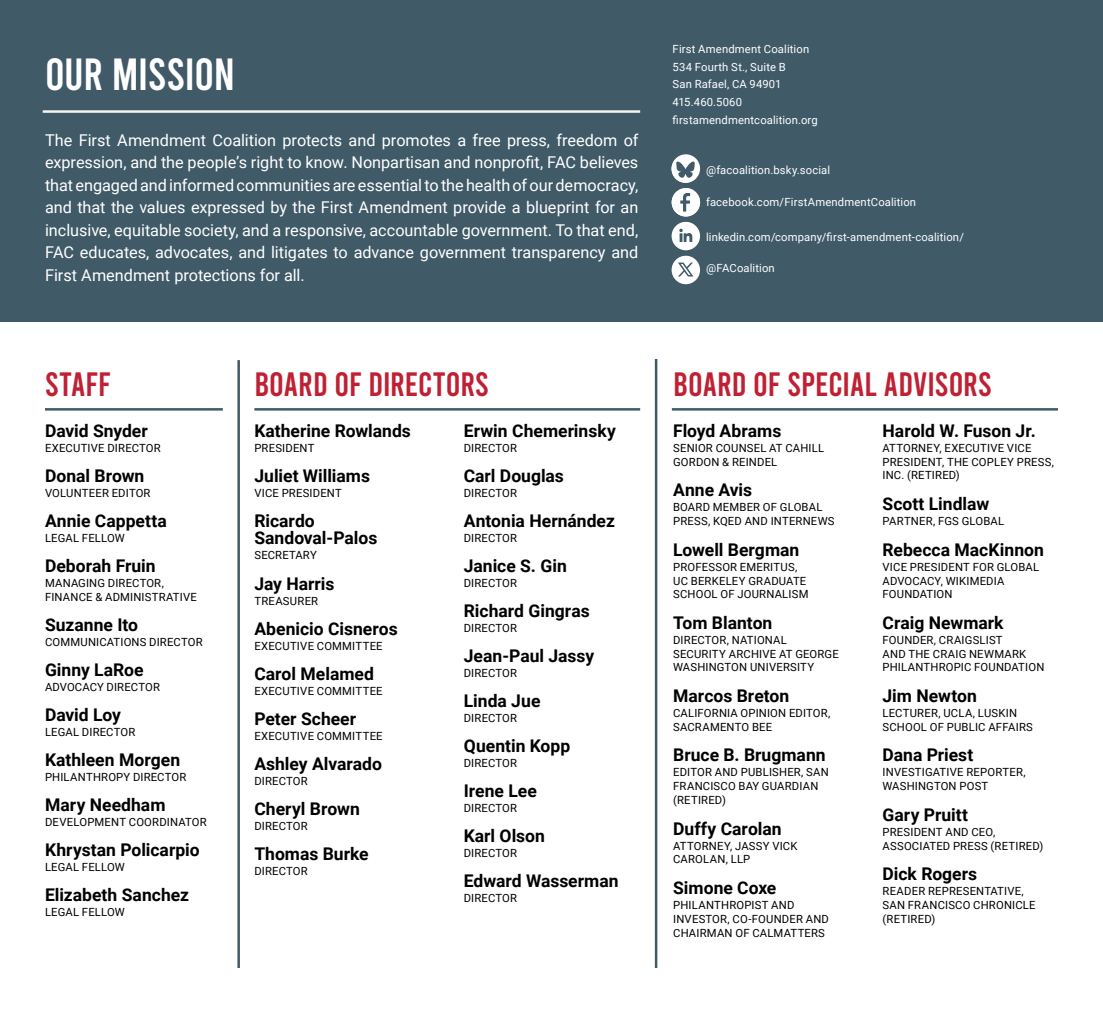
<style>
.page{position:relative;width:1103px;height:1013px;background:#fff}
.page>*{position:absolute;margin:0;border:0;box-sizing:border-box;transform-origin:0 0}
.t1{font:45px "Bebas";letter-spacing:-.01em;color:#fff}
.t2{font:33.75px "Bebas";color:#c02033}
.t3{font:700 17.5px/17.5px "Roboto";color:#000}
.t4{font:16.25px/22.5px "Roboto";color:#fff;text-align:justify}
.t5{font:11.25px/13.8px "Roboto";letter-spacing:.015em;color:#000}
.t6{font:11.25px/17.5px "Roboto";letter-spacing:.015em;color:#fff}
</style>
<div class="page">
<div style="left:0;top:0;width:1102px;height:321px;background:#405a68"></div>
<svg style="left:671px;top:154px;width:29px;height:29px"></svg>
<svg style="left:671px;top:222px;width:29px;height:28px"></svg>
<svg style="left:671px;top:256px;width:29px;height:28px"></svg>
<hr style="left:43px;top:110px;width:597px;height:3px;background:#f4f4f4">
<hr style="left:45px;top:408px;width:178px;height:2px;background:#405a68">
<hr style="left:237px;top:360px;width:3px;height:608px;background:#405a68">
<hr style="left:655px;top:359px;width:2px;height:608px;background:#405a68">
<hr style="left:254px;top:408px;width:386px;height:2px;background:#405a68">
<hr style="left:672px;top:408px;width:385px;height:2px;background:#405a68">
<div style="left:671px;top:155px;width:28px;height:28px;background:#fff;border-radius:50%"></div>
<svg style="left:676px;top:161px;width:18px;height:19px"></svg>
<div style="left:671px;top:188px;width:29px;height:28px;background:#fff;border-radius:50%"></div>
<svg style="left:680px;top:193px;width:10px;height:19px"></svg>
<div style="left:672px;top:222px;width:27px;height:27px;background:#fff;border-radius:50%"></div>
<svg style="left:679px;top:229px;width:13px;height:13px"></svg>
<svg style="left:672px;top:256px;width:27px;height:27px"></svg>
<h1 class="t1" style="left:45px;top:52px;width:186px">OUR MISSION</h1>
<p class="t4" style="left:45px;top:128px;width:595px">The First Amendment Coalition protects and promotes a free press, freedom of expression, and the people’s right to know. Nonpartisan and nonprofit, FAC believes that engaged and informed communities are essential to the health of our democracy, and that the values expressed by the First Amendment provide a blueprint for an inclusive, equitable society, and a responsive, accountable government. To that end, FAC educates, advocates, and litigates to advance government transparency and First Amendment protections for all.</p>
<p class="t6" style="left:672px;top:40px;width:147px">First Amendment Coalition<br>534 Fourth St., Suite B<br>San Rafael, CA 94901<br>415.460.5060 firstamendmentcoalition.org</p>
<p class="t6" style="left:706px;top:160px;width:126px">@facoalition.bsky.social</p>
<p class="t6" style="left:706px;top:193px;width:211px">facebook.com/FirstAmendmentCoalition</p>
<p class="t6" style="left:706px;top:228px;width:259px">linkedin.com/company/first-amendment-coalition/</p>
<p class="t6" style="left:706px;top:259px;width:70px">@FACoalition</p>
<h2 class="t2" style="left:45px;top:367px;width:68px">STAFF</h2>
<h3 class="t3" style="left:45px;top:421px;width:104px">David Snyder</h3>
<p class="t5" style="left:45px;top:440px;width:117px">EXECUTIVE DIRECTOR</p>
<h3 class="t3" style="left:45px;top:466px;width:101px">Donal Brown</h3>
<p class="t5" style="left:45px;top:485px;width:107px">VOLUNTEER EDITOR</p>
<h3 class="t3" style="left:45px;top:511px;width:123px">Annie Cappetta</h3>
<p class="t5" style="left:45px;top:530px;width:81px">LEGAL FELLOW</p>
<h3 class="t3" style="left:45px;top:556px;width:112px">Deborah Fruin</h3>
<p class="t5" style="left:45px;top:575px;width:153px">MANAGING DIRECTOR,<br>FINANCE &amp; ADMINISTRATIVE</p>
<h3 class="t3" style="left:45px;top:615px;width:95px">Suzanne Ito</h3>
<p class="t5" style="left:45px;top:634px;width:159px">COMMUNICATIONS DIRECTOR</p>
<h3 class="t3" style="left:45px;top:660px;width:100px">Ginny LaRoe</h3>
<p class="t5" style="left:45px;top:679px;width:116px">ADVOCACY DIRECTOR</p>
<h3 class="t3" style="left:45px;top:705px;width:77px">David Loy</h3>
<p class="t5" style="left:45px;top:724px;width:92px">LEGAL DIRECTOR</p>
<h3 class="t3" style="left:45px;top:750px;width:137px">Kathleen Morgen</h3>
<p class="t5" style="left:45px;top:769px;width:143px">PHILANTHROPY DIRECTOR</p>
<h3 class="t3" style="left:45px;top:795px;width:122px">Mary Needham</h3>
<p class="t5" style="left:45px;top:814px;width:163px">DEVELOPMENT COORDINATOR</p>
<h3 class="t3" style="left:45px;top:840px;width:156px">Khrystan Policarpio</h3>
<p class="t5" style="left:45px;top:859px;width:81px">LEGAL FELLOW</p>
<h3 class="t3" style="left:45px;top:885px;width:146px">Elizabeth Sanchez</h3>
<p class="t5" style="left:45px;top:904px;width:81px">LEGAL FELLOW</p>
<h2 class="t2" style="left:254px;top:367px;width:234px">BOARD OF DIRECTORS</h2>
<h3 class="t3" style="left:254px;top:421px;width:158px">Katherine Rowlands</h3>
<p class="t5" style="left:254px;top:440px;width:62px">PRESIDENT</p>
<h3 class="t3" style="left:254px;top:466px;width:117px">Juliet Williams</h3>
<p class="t5" style="left:254px;top:485px;width:89px">VICE PRESIDENT</p>
<h3 class="t3" style="left:254px;top:511px;width:124px">Ricardo<br>Sandoval-Palos</h3>
<p class="t5" style="left:254px;top:548px;width:64px">SECRETARY</p>
<h3 class="t3" style="left:254px;top:574px;width:82px">Jay Harris</h3>
<p class="t5" style="left:254px;top:593px;width:65px">TREASURER</p>
<h3 class="t3" style="left:254px;top:619px;width:145px">Abenicio Cisneros</h3>
<p class="t5" style="left:254px;top:638px;width:130px">EXECUTIVE COMMITTEE</p>
<h3 class="t3" style="left:254px;top:664px;width:121px">Carol Melamed</h3>
<p class="t5" style="left:254px;top:683px;width:130px">EXECUTIVE COMMITTEE</p>
<h3 class="t3" style="left:254px;top:709px;width:103px">Peter Scheer</h3>
<p class="t5" style="left:254px;top:728px;width:130px">EXECUTIVE COMMITTEE</p>
<h3 class="t3" style="left:254px;top:754px;width:129px">Ashley Alvarado</h3>
<p class="t5" style="left:254px;top:773px;width:55px">DIRECTOR</p>
<h3 class="t3" style="left:254px;top:799px;width:107px">Cheryl Brown</h3>
<p class="t5" style="left:254px;top:818px;width:55px">DIRECTOR</p>
<h3 class="t3" style="left:254px;top:844px;width:116px">Thomas Burke</h3>
<p class="t5" style="left:254px;top:863px;width:55px">DIRECTOR</p>
<h3 class="t3" style="left:464px;top:421px;width:154px">Erwin Chemerinsky</h3>
<p class="t5" style="left:464px;top:440px;width:55px">DIRECTOR</p>
<h3 class="t3" style="left:464px;top:466px;width:102px">Carl Douglas</h3>
<p class="t5" style="left:464px;top:485px;width:55px">DIRECTOR</p>
<h3 class="t3" style="left:464px;top:511px;width:153px">Antonia Hernández</h3>
<p class="t5" style="left:464px;top:530px;width:55px">DIRECTOR</p>
<h3 class="t3" style="left:464px;top:556px;width:105px">Janice S. Gin</h3>
<p class="t5" style="left:464px;top:575px;width:55px">DIRECTOR</p>
<h3 class="t3" style="left:464px;top:601px;width:127px">Richard Gingras</h3>
<p class="t5" style="left:464px;top:620px;width:55px">DIRECTOR</p>
<h3 class="t3" style="left:464px;top:646px;width:132px">Jean-Paul Jassy</h3>
<p class="t5" style="left:464px;top:665px;width:55px">DIRECTOR</p>
<h3 class="t3" style="left:464px;top:691px;width:78px">Linda Jue</h3>
<p class="t5" style="left:464px;top:710px;width:55px">DIRECTOR</p>
<h3 class="t3" style="left:464px;top:736px;width:108px">Quentin Kopp</h3>
<p class="t5" style="left:464px;top:755px;width:55px">DIRECTOR</p>
<h3 class="t3" style="left:464px;top:781px;width:75px">Irene Lee</h3>
<p class="t5" style="left:464px;top:800px;width:55px">DIRECTOR</p>
<h3 class="t3" style="left:464px;top:826px;width:83px">Karl Olson</h3>
<p class="t5" style="left:464px;top:845px;width:55px">DIRECTOR</p>
<h3 class="t3" style="left:464px;top:871px;width:156px">Edward Wasserman</h3>
<p class="t5" style="left:464px;top:890px;width:55px">DIRECTOR</p>
<h2 class="t2" style="left:673px;top:367px;width:318px">BOARD OF SPECIAL ADVISORS</h2>
<h3 class="t3" style="left:673px;top:421px;width:110px">Floyd Abrams</h3>
<p class="t5" style="left:673px;top:440px;width:152px">SENIOR COUNSEL AT CAHILL<br>GORDON &amp; REINDEL</p>
<h3 class="t3" style="left:673px;top:480px;width:81px">Anne Avis</h3>
<p class="t5" style="left:673px;top:500px;width:163px">BOARD MEMBER OF GLOBAL<br>PRESS, KQED AND INTERNEWS</p>
<h3 class="t3" style="left:673px;top:540px;width:128px">Lowell Bergman</h3>
<p class="t5" style="left:673px;top:559px;width:137px">PROFESSOR EMERITUS,<br>UC BERKELEY GRADUATE<br>SCHOOL OF JOURNALISM</p>
<h3 class="t3" style="left:673px;top:613px;width:101px">Tom Blanton</h3>
<p class="t5" style="left:673px;top:632px;width:167px">DIRECTOR, NATIONAL<br>SECURITY ARCHIVE AT GEORGE<br>WASHINGTON UNIVERSITY</p>
<h3 class="t3" style="left:673px;top:686px;width:118px">Marcos Breton</h3>
<p class="t5" style="left:673px;top:705px;width:159px">CALIFORNIA OPINION EDITOR,<br>SACRAMENTO BEE</p>
<h3 class="t3" style="left:673px;top:745px;width:154px">Bruce B. Brugmann</h3>
<p class="t5" style="left:673px;top:765px;width:157px">EDITOR AND PUBLISHER, SAN<br>FRANCISCO BAY GUARDIAN (RETIRED)</p>
<h3 class="t3" style="left:673px;top:819px;width:110px">Duffy Carolan</h3>
<p class="t5" style="left:673px;top:838px;width:126px">ATTORNEY, JASSY VICK<br>CAROLAN, LLP</p>
<h3 class="t3" style="left:673px;top:878px;width:105px">Simone Coxe</h3>
<p class="t5" style="left:673px;top:897px;width:157px">PHILANTHROPIST AND<br>INVESTOR, CO-FOUNDER AND<br>CHAIRMAN OF CALMATTERS</p>
<h3 class="t3" style="left:882px;top:421px;width:155px">Harold W. Fuson Jr.</h3>
<p class="t5" style="left:882px;top:440px;width:173px">ATTORNEY, EXECUTIVE VICE<br>PRESIDENT, THE COPLEY PRESS,<br>INC. (RETIRED)</p>
<h3 class="t3" style="left:882px;top:494px;width:108px">Scott Lindlaw</h3>
<p class="t5" style="left:882px;top:514px;width:123px">PARTNER, FGS GLOBAL</p>
<h3 class="t3" style="left:882px;top:540px;width:163px">Rebecca MacKinnon</h3>
<p class="t5" style="left:882px;top:559px;width:158px">VICE PRESIDENT FOR GLOBAL<br>ADVOCACY, WIKIMEDIA<br>FOUNDATION</p>
<h3 class="t3" style="left:882px;top:613px;width:122px">Craig Newmark</h3>
<p class="t5" style="left:882px;top:632px;width:163px">FOUNDER, CRAIGSLIST<br>AND THE CRAIG NEWMARK<br>PHILANTHROPIC FOUNDATION</p>
<h3 class="t3" style="left:882px;top:686px;width:96px">Jim Newton</h3>
<p class="t5" style="left:882px;top:705px;width:152px">LECTURER, UCLA, LUSKIN<br>SCHOOL OF PUBLIC AFFAIRS</p>
<h3 class="t3" style="left:882px;top:745px;width:92px">Dana Priest</h3>
<p class="t5" style="left:882px;top:765px;width:145px">INVESTIGATIVE REPORTER,<br>WASHINGTON POST</p>
<h3 class="t3" style="left:882px;top:805px;width:87px">Gary Pruitt</h3>
<p class="t5" style="left:882px;top:824px;width:162px">PRESIDENT AND CEO,<br>ASSOCIATED PRESS (RETIRED)</p>
<h3 class="t3" style="left:882px;top:864px;width:96px">Dick Rogers</h3>
<p class="t5" style="left:882px;top:884px;width:154px">READER REPRESENTATIVE,<br>SAN FRANCISCO CHRONICLE (RETIRED)</p>
</div>
